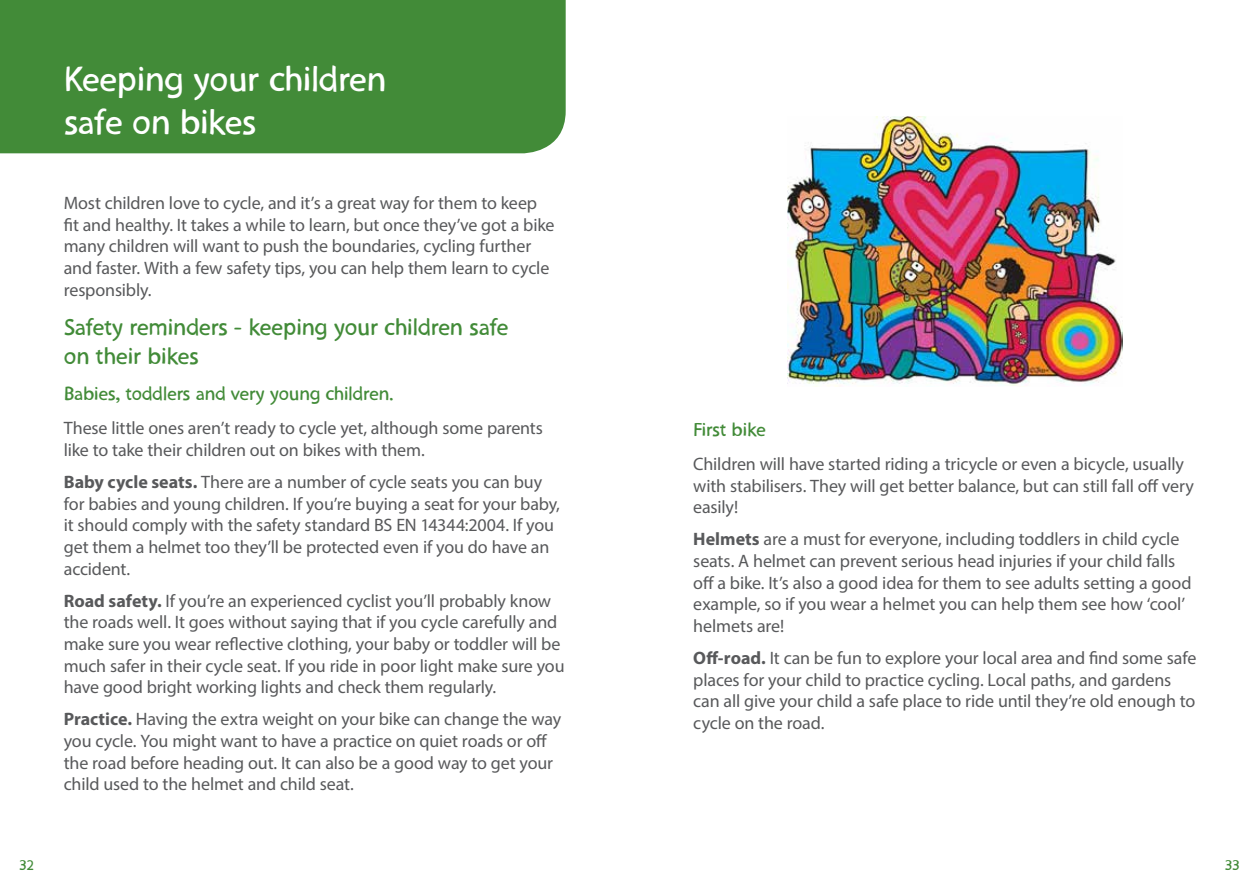
<style>
.page{position:relative;width:1259px;height:893px;background:#fff}
.page>*{position:absolute;margin:0;border:0;box-sizing:border-box;transform-origin:0 0}
.t1{font:36px/43.2px "Scrambled";color:#fff}
.t2{font:24px/28.8px "Scrambled";color:#428b38}
.t3{font:19.5px "Scrambled";color:#428b38}
.t4{font:18px/21.6px "Myriad Pro";letter-spacing:-.01em;color:#58595b}
.t5{font:15px "Scrambled";color:#428b38}
.s1{font-weight:700}
</style>
<div class="page">
<div style="left:0;top:0;width:566px;height:153px;background:#428b38"></div>
<img style="left:787px;top:116px;width:335px;height:271px">
<h1 class="t1" style="left:64px;top:61px;width:323px">Keeping your children safe on bikes</h1>
<p class="t4" style="left:64px;top:192px;width:492px">Most children love to cycle, and it’s a great way for them to keep fit and healthy. It takes a while to learn, but once they’ve got a bike many children will want to push the boundaries, cycling further and faster. With a few safety tips, you can help them learn to cycle responsibly.</p>
<h2 class="t2" style="left:64px;top:315px;width:446px">Safety reminders - keeping your children safe on their bikes</h2>
<p class="t3" style="left:64px;top:386px;width:331px">Babies, toddlers and very young children.</p>
<p class="t4" style="left:64px;top:417px;width:481px">These little ones aren’t ready to cycle yet, although some parents like to take their children out on bikes with them.</p>
<p class="t4" style="left:64px;top:471px;width:498px"><span class="s1">Baby cycle seats.</span> There are a number of cycle seats you can buy for babies and young children. If you’re buying a seat for your baby, it should comply with the safety standard BS EN 14344:2004. If you get them a helmet too they’ll be protected even if you do have an accident.</p>
<p class="t4" style="left:64px;top:590px;width:502px"><span class="s1">Road safety.</span> If you’re an experienced cyclist you’ll probably know the roads well. It goes without saying that if you cycle carefully and make sure you wear reflective clothing, your baby or toddler will be much safer in their cycle seat. If you ride in poor light make sure you have good bright working lights and check them regularly.</p>
<p class="t4" style="left:64px;top:708px;width:499px"><span class="s1">Practice.</span> Having the extra weight on your bike can change the way you cycle. You might want to have a practice on quiet roads or off the road before heading out. It can also be a good way to get your child used to the helmet and child seat.</p>
<p class="t3" style="left:693px;top:422px;width:74px">First bike</p>
<p class="t4" style="left:693px;top:453px;width:502px">Children will have started riding a tricycle or even a bicycle, usually with stabilisers. They will get better balance, but can still fall off very easily!</p>
<p class="t4" style="left:693px;top:528px;width:500px"><span class="s1">Helmets</span> are a must for everyone, including toddlers in child cycle seats. A helmet can prevent serious head injuries if your child falls off a bike. It’s also a good idea for them to see adults setting a good example, so if you wear a helmet you can help them see how ‘cool’ helmets are!</p>
<p class="t4" style="left:693px;top:647px;width:505px"><span class="s1">Off-road.</span> It can be fun to explore your local area and find some safe places for your child to practice cycling. Local paths, and gardens can all give your child a safe place to ride until they’re old enough to cycle on the road.</p>
<p class="t5" style="left:19px;top:859px;width:16px">32</p>
<p class="t5" style="left:1225px;top:859px;width:16px">33</p>
</div>
